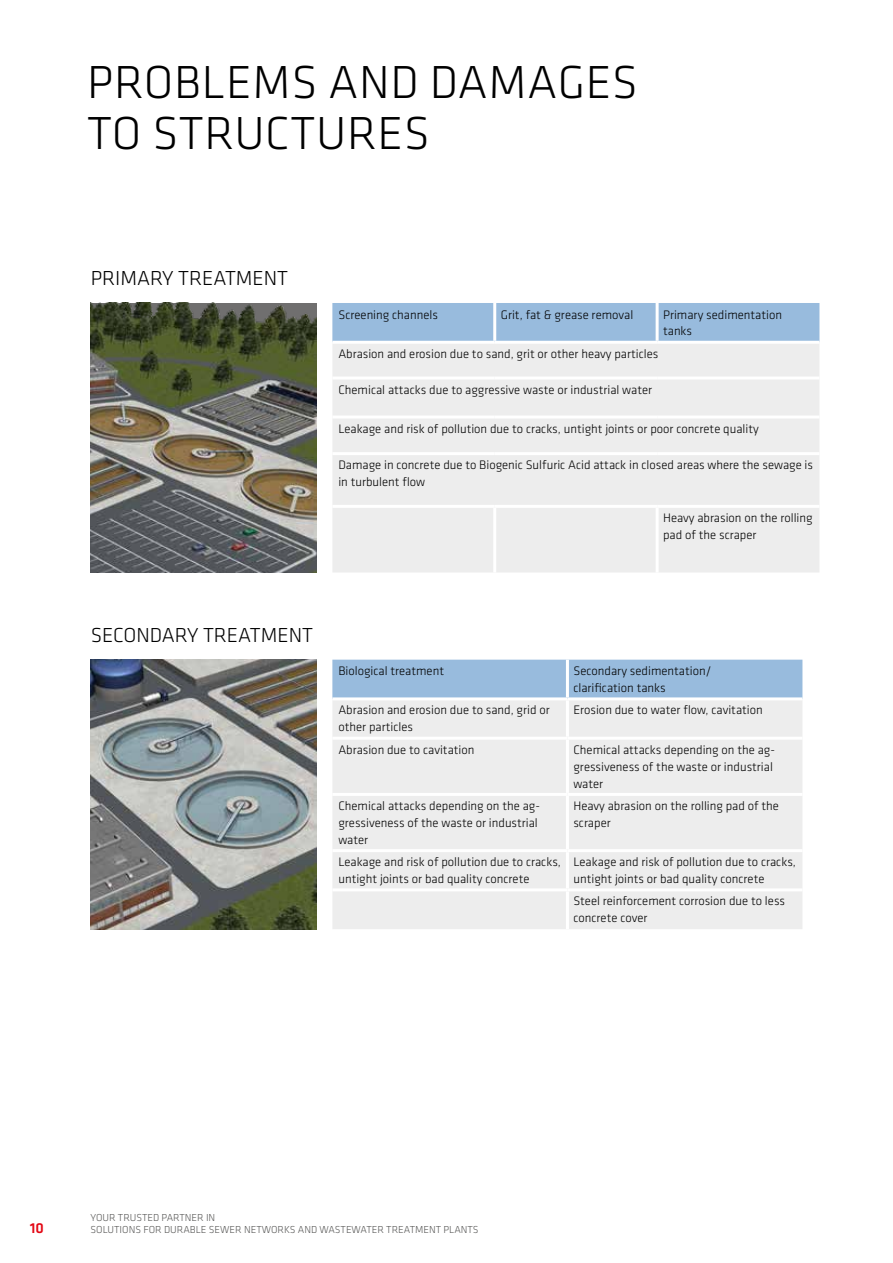
<style>
.page{position:relative;width:893px;height:1263px;background:#fff}
.page>*{position:absolute;margin:0;border:0;box-sizing:border-box;transform-origin:0 0}
.t1{font:300 48px/51px "Klavika";letter-spacing:.015em;color:#000}
.t2{font:300 21px "Klavika";color:#000}
.t3{font:500 15px "Klavika";color:#e30613}
.t4{font:300 12.75px/17px "Klavika";color:#000}
.t5{font:300 10.5px/12.6px "Klavika";color:#575756}
</style>
<div class="page">
<img style="left:91px;top:303px;width:225px;height:269px">
<div style="left:332px;top:303px;width:487px;height:38px;background:#98bbdd"></div>
<div style="left:332px;top:344px;width:487px;height:228px;background:#ededed"></div>
<hr style="left:656px;top:303px;width:3px;height:38px;background:#fff">
<hr style="left:656px;top:508px;width:3px;height:64px;background:#fff">
<hr style="left:332px;top:376px;width:163px;height:3px;background:#fff">
<hr style="left:495px;top:376px;width:162px;height:3px;background:#fff">
<hr style="left:657px;top:376px;width:162px;height:3px;background:#fff">
<hr style="left:332px;top:415px;width:163px;height:3px;background:#fff">
<hr style="left:495px;top:415px;width:162px;height:3px;background:#fff">
<hr style="left:657px;top:415px;width:162px;height:3px;background:#fff">
<hr style="left:332px;top:452px;width:163px;height:3px;background:#fff">
<hr style="left:495px;top:452px;width:162px;height:3px;background:#fff">
<hr style="left:657px;top:452px;width:162px;height:3px;background:#fff">
<hr style="left:493px;top:303px;width:3px;height:38px;background:#fff">
<hr style="left:493px;top:508px;width:3px;height:64px;background:#fff">
<hr style="left:332px;top:505px;width:163px;height:3px;background:#fff">
<hr style="left:495px;top:505px;width:162px;height:3px;background:#fff">
<hr style="left:657px;top:505px;width:162px;height:3px;background:#fff">
<img style="left:91px;top:660px;width:225px;height:269px">
<div style="left:332px;top:660px;width:470px;height:37px;background:#98bbdd"></div>
<div style="left:332px;top:700px;width:470px;height:229px;background:#ededed"></div>
<hr style="left:566px;top:700px;width:3px;height:37px;background:#fff">
<hr style="left:566px;top:740px;width:3px;height:53px;background:#fff">
<hr style="left:566px;top:796px;width:3px;height:53px;background:#fff">
<hr style="left:566px;top:852px;width:3px;height:36px;background:#fff">
<hr style="left:566px;top:891px;width:3px;height:38px;background:#fff">
<hr style="left:332px;top:737px;width:235px;height:3px;background:#fff">
<hr style="left:567px;top:737px;width:235px;height:3px;background:#fff">
<hr style="left:332px;top:793px;width:235px;height:3px;background:#fff">
<hr style="left:567px;top:793px;width:235px;height:3px;background:#fff">
<hr style="left:332px;top:849px;width:235px;height:3px;background:#fff">
<hr style="left:567px;top:849px;width:235px;height:3px;background:#fff">
<hr style="left:332px;top:888px;width:235px;height:3px;background:#fff">
<hr style="left:567px;top:888px;width:235px;height:3px;background:#fff">
<hr style="left:566px;top:660px;width:3px;height:37px;background:#fff">
<h1 class="t1" style="left:87px;top:56px;width:552px">PROBLEMS AND DAMAGES<br>TO STRUCTURES</h1>
<h2 class="t2" style="left:91px;top:265px;width:199px">PRIMARY TREATMENT</h2>
<p class="t4" style="left:338px;top:306px;width:101px">Screening channels</p>
<p class="t4" style="left:501px;top:306px;width:134px">Grit, fat &amp; grease removal</p>
<p class="t4" style="left:663px;top:306px;width:120px">Primary sedimentation tanks</p>
<p class="t4" style="left:338px;top:345px;width:322px">Abrasion and erosion due to sand, grit or other heavy particles</p>
<p class="t4" style="left:338px;top:381px;width:315px">Chemical attacks due to aggressive waste or industrial water</p>
<p class="t4" style="left:338px;top:420px;width:422px">Leakage and risk of pollution due to cracks, untight joints or poor concrete quality</p>
<p class="t4" style="left:338px;top:456px;width:476px">Damage in concrete due to Biogenic Sulfuric Acid attack in closed areas where the sewage is in turbulent flow</p>
<p class="t4" style="left:663px;top:509px;width:151px">Heavy abrasion on the rolling pad of the scraper</p>
<h2 class="t2" style="left:91px;top:622px;width:224px">SECONDARY TREATMENT</h2>
<p class="t4" style="left:338px;top:662px;width:107px">Biological treatment</p>
<p class="t4" style="left:573px;top:662px;width:139px">Secondary sedimentation/ clarification tanks</p>
<p class="t4" style="left:338px;top:702px;width:213px">Abrasion and erosion due to sand, grid or other particles</p>
<p class="t4" style="left:573px;top:702px;width:191px">Erosion due to water flow, cavitation</p>
<p class="t4" style="left:338px;top:741px;width:138px">Abrasion due to cavitation</p>
<p class="t4" style="left:573px;top:741px;width:203px">Chemical attacks depending on the ag&shy;gressiveness of the waste or industrial water</p>
<p class="t4" style="left:338px;top:797px;width:203px">Chemical attacks depending on the ag&shy;gressiveness of the waste or industrial water</p>
<p class="t4" style="left:573px;top:797px;width:207px">Heavy abrasion on the rolling pad of the scraper</p>
<p class="t4" style="left:338px;top:853px;width:224px">Leakage and risk of pollution due to cracks, untight joints or bad quality concrete</p>
<p class="t4" style="left:573px;top:853px;width:224px">Leakage and risk of pollution due to cracks, untight joints or bad quality concrete</p>
<p class="t4" style="left:573px;top:892px;width:213px">Steel reinforcement corrosion due to less concrete cover</p>
<p class="t3" style="left:30px;top:1218px;width:16px">10</p>
<p class="t5" style="left:91px;top:1211px;width:390px">YOUR TRUSTED PARTNER IN<br>SOLUTIONS FOR DURABLE SEWER NETWORKS AND WASTEWATER TREATMENT PLANTS</p>
</div>
